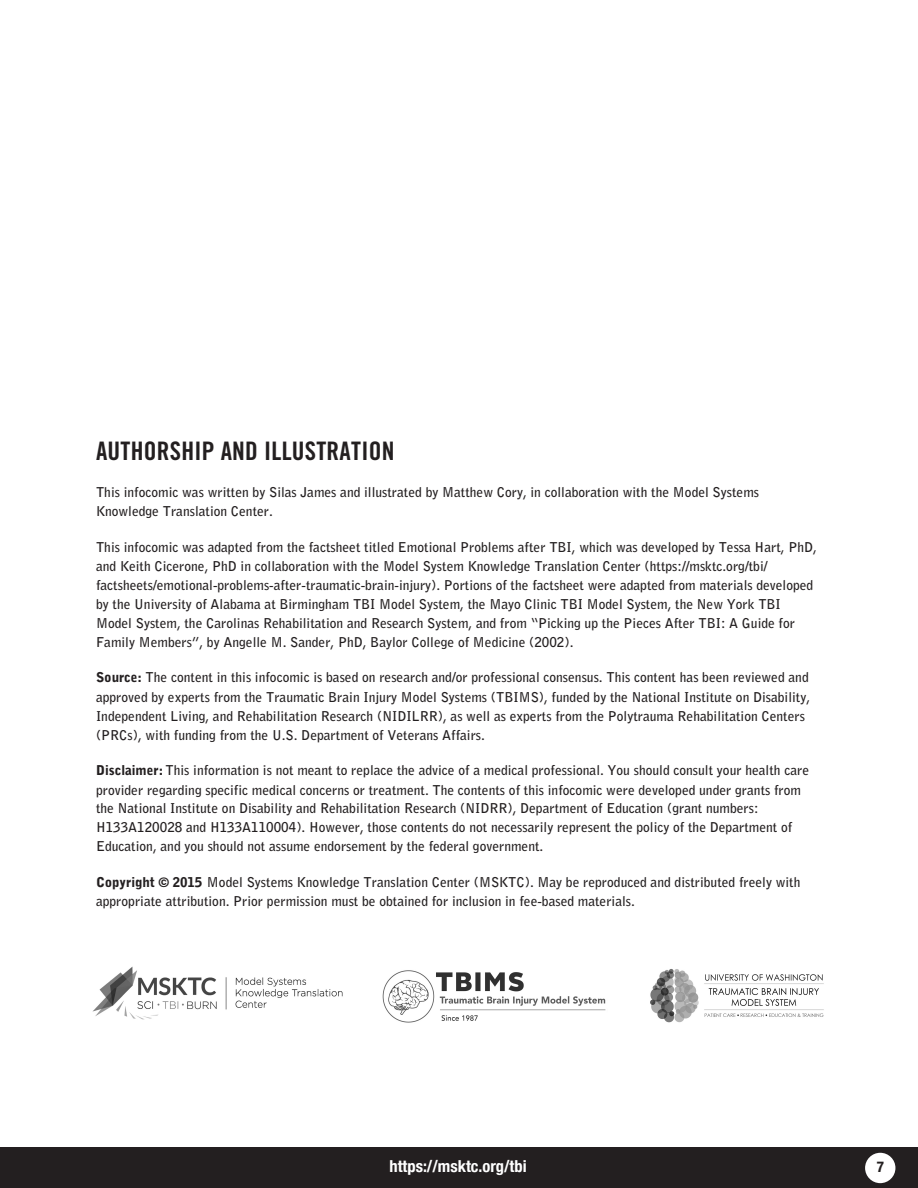
<style>
.page{position:relative;width:918px;height:1188px;background:#fff}
.page>*{position:absolute;margin:0;border:0;box-sizing:border-box;transform-origin:0 0}
.t1{font:25.5px "Trade Gothic LT Std Bd Cn 20";letter-spacing:.01em;color:#231f20}
.t2{font:700 condensed 16.5px "Helvetica Neue";color:#fff}
.t3{font:700 condensed 15px "Helvetica Neue";color:#231f20}
.t4{font:700 13.5px/18.9px "Bell Gothic Std";color:#231f20}
.s1{font-weight:900}
</style>
<div class="page">
<img style="left:92px;top:966px;width:251px;height:54px">
<img style="left:382px;top:970px;width:224px;height:53px">
<img style="left:650px;top:969px;width:174px;height:54px">
<div style="left:0;top:1148px;width:918px;height:40px;background:#231f20"></div>
<div style="left:865px;top:1153px;width:30px;height:30px;background:#fff;border-radius:50%"></div>
<h2 class="t1" style="left:96px;top:435px;width:300px">AUTHORSHIP AND ILLUSTRATION</h2>
<p class="t4" style="left:96px;top:483px;width:665px">This infocomic was written by Silas James and illustrated by Matthew Cory, in collaboration with the Model Systems<br>Knowledge Translation Center.</p>
<p class="t4" style="left:96px;top:538px;width:722px">This infocomic was adapted from the factsheet titled Emotional Problems after TBI, which was developed by Tessa Hart, PhD, and Keith Cicerone, PhD in collaboration with the Model System Knowledge Translation Center (https://msktc.org/tbi/ factsheets/emotional-problems-after-traumatic-brain-injury). Portions of the factsheet were adapted from materials developed by the University of Alabama at Birmingham TBI Model System, the Mayo Clinic TBI Model System, the New York TBI Model System, the Carolinas Rehabilitation and Research System, and from “Picking up the Pieces After TBI: A Guide for Family Members”, by Angelle M. Sander, PhD, Baylor College of Medicine (2002).</p>
<p class="t4" style="left:96px;top:668px;width:716px"><span class="s1">Source:</span> The content in this infocomic is based on research and/or professional consensus. This content has been reviewed and approved by experts from the Traumatic Brain Injury Model Systems (TBIMS), funded by the National Institute on Disability, Independent Living, and Rehabilitation Research (NIDILRR), as well as experts from the Polytrauma Rehabilitation Centers (PRCs), with funding from the U.S. Department of Veterans Affairs.</p>
<p class="t4" style="left:96px;top:761px;width:715px"><span class="s1">Disclaimer:</span> This information is not meant to replace the advice of a medical professional. You should consult your health care provider regarding specific medical concerns or treatment. The contents of this infocomic were developed under grants from the National Institute on Disability and Rehabilitation Research (NIDRR), Department of Education (grant numbers:<br>H133A120028 and H133A110004). However, those contents do not necessarily represent the policy of the Department of Education, and you should not assume endorsement by the federal government.</p>
<p class="t4" style="left:96px;top:872px;width:706px;line-height:19.5px"><span class="s1">Copyright © 2015</span> Model Systems Knowledge Translation Center (MSKTC). May be reproduced and distributed freely with appropriate attribution. Prior permission must be obtained for inclusion in fee-based materials.</p>
<p class="t2" style="left:389px;top:1153px;width:139px">https://msktc.org/tbi</p>
<p class="t3" style="left:877px;top:1155px;width:9px">7</p>
</div>
